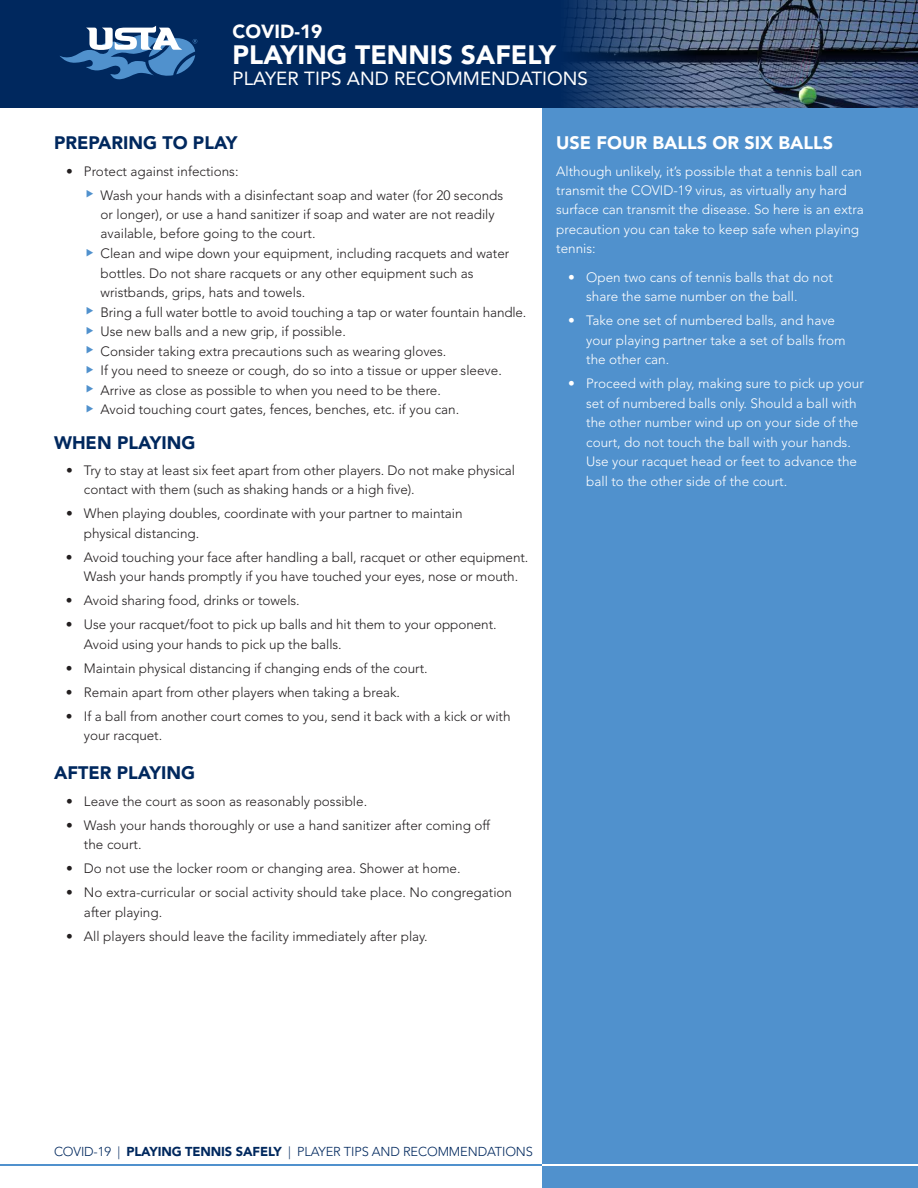
<style>
.page{position:relative;width:918px;height:1188px;background:#fff}
.page>*{position:absolute;margin:0;border:0;box-sizing:border-box;transform-origin:0 0}
.t1{font:900 26.4px "Avenir";color:#fff}
.t2{font:18.9px "Avenir";color:#fff}
.t3{font:900 18.9px "Avenir";color:#fff}
.t4{font:900 18px "Avenir";color:#00285e}
.t5{font:900 18px "Avenir";color:#fff}
.t6{font:300 13.5px/19.5px "Avenir";color:#231f20}
.t7{font:300 13.5px/19.5px "Avenir";color:#fff}
.t8{font:300 12.9px "Avenir";letter-spacing:-.01em;color:#00285e}
.s1{font-weight:900}
</style>
<div class="page">
<div style="left:0;top:0;width:918px;height:108px;background:#00285e"></div>
<svg style="left:60px;top:26px;width:137px;height:54px"></svg>
<img style="left:570px;top:1px;width:348px;height:107px">
<hr style="left:0;top:1164px;width:918px;height:2px;background:#5091cd">
<div style="left:543px;top:108px;width:375px;height:1080px;background:#5091cd"></div>
<hr style="left:543px;top:1164px;width:375px;height:2px;background:#fff">
<h2 class="t3" style="left:233px;top:20px;width:91px">COVID-19</h2>
<h1 class="t1" style="left:233px;top:39px;width:325px">PLAYING TENNIS SAFELY</h1>
<h2 class="t2" style="left:233px;top:68px;width:357px">PLAYER TIPS AND RECOMMENDATIONS</h2>
<h3 class="t4" style="left:54px;top:132px;width:185px">PREPARING TO PLAY</h3>
<p class="t6" style="left:100px;top:159px;width:404px;line-height:24px;text-indent:-34px">• Protect against infections:<br>Wash your hands with a disinfectant soap and water (for 20 seconds</p>
<p class="t6" style="left:100px;top:205px;width:428px">or longer), or use a hand sanitizer if soap and water are not readily available, before going to the court.<br>Clean and wipe down your equipment, including racquets and water bottles. Do not share racquets or any other equipment such as wristbands, grips, hats and towels.<br>Bring a full water bottle to avoid touching a tap or water fountain handle.<br>Use new balls and a new grip, if possible.<br>Consider taking extra precautions such as wearing gloves.<br>If you need to sneeze or cough, do so into a tissue or upper sleeve.<br>Arrive as close as possible to when you need to be there.<br>Avoid touching court gates, fences, benches, etc. if you can.</p>
<h3 class="t4" style="left:54px;top:431px;width:143px">WHEN PLAYING</h3>
<p class="t6" style="left:84px;top:460px;width:433px;text-indent:-18px">• Try to stay at least six feet apart from other players. Do not make physical contact with them (such as shaking hands or a high five).</p>
<p class="t6" style="left:84px;top:504px;width:380px;text-indent:-18px">• When playing doubles, coordinate with your partner to maintain physical distancing.</p>
<p class="t6" style="left:66px;top:547px;width:464px;text-align:center">• Avoid touching your face after handling a ball, racquet or other equipment.<br>Wash your hands promptly if you have touched your eyes, nose or mouth.</p>
<p class="t6" style="left:66px;top:591px;width:235px">• Avoid sharing food, drinks or towels.</p>
<p class="t6" style="left:84px;top:615px;width:414px;text-indent:-18px">• Use your racquet/foot to pick up balls and hit them to your opponent.<br>Avoid using your hands to pick up the balls.</p>
<p class="t6" style="left:66px;top:658px;width:363px">• Maintain physical distancing if changing ends of the court.</p>
<p class="t6" style="left:66px;top:682px;width:335px">• Remain apart from other players when taking a break.</p>
<p class="t6" style="left:84px;top:706px;width:428px;text-indent:-18px">• If a ball from another court comes to you, send it back with a kick or with your racquet.</p>
<h3 class="t4" style="left:54px;top:762px;width:143px">AFTER PLAYING</h3>
<p class="t6" style="left:66px;top:791px;width:303px">• Leave the court as soon as reasonably possible.</p>
<p class="t6" style="left:84px;top:815px;width:408px;text-indent:-18px">• Wash your hands thoroughly or use a hand sanitizer after coming off the court.</p>
<p class="t6" style="left:66px;top:859px;width:396px">• Do not use the locker room or changing area. Shower at home.</p>
<p class="t6" style="left:84px;top:883px;width:430px;text-indent:-18px">• No extra-curricular or social activity should take place. No congregation after playing.</p>
<p class="t6" style="left:66px;top:926px;width:363px">• All players should leave the facility immediately after play.</p>
<h3 class="t5" style="left:556px;top:132px;width:278px">USE FOUR BALLS OR SIX BALLS</h3>
<p class="t7" style="left:556px;top:161px;width:309px">Although unlikely, it’s possible that a tennis ball can transmit the COVID-19 virus, as virtually any hard surface can transmit the disease. So here is an extra precaution you can take to keep safe when playing tennis:</p>
<p class="t7" style="left:586px;top:268px;width:248px;text-indent:-18px">• Open two cans of tennis balls that do not share the same number on the ball.</p>
<p class="t7" style="left:586px;top:311px;width:261px;text-indent:-18px">• Take one set of numbered balls, and have your playing partner take a set of balls from the other can.</p>
<p class="t7" style="left:586px;top:374px;width:279px;text-indent:-18px">• Proceed with play, making sure to pick up your set of numbered balls only. Should a ball with the other number wind up on your side of the court, do not touch the ball with your hands.<br>Use your racquet head or feet to advance the ball to the other side of the court.</p>
<p class="t8" style="left:54px;top:1144px;width:481px">COVID-19 | <span class="s1">PLAYING TENNIS SAFELY</span> | PLAYER TIPS AND RECOMMENDATIONS</p>
</div>
